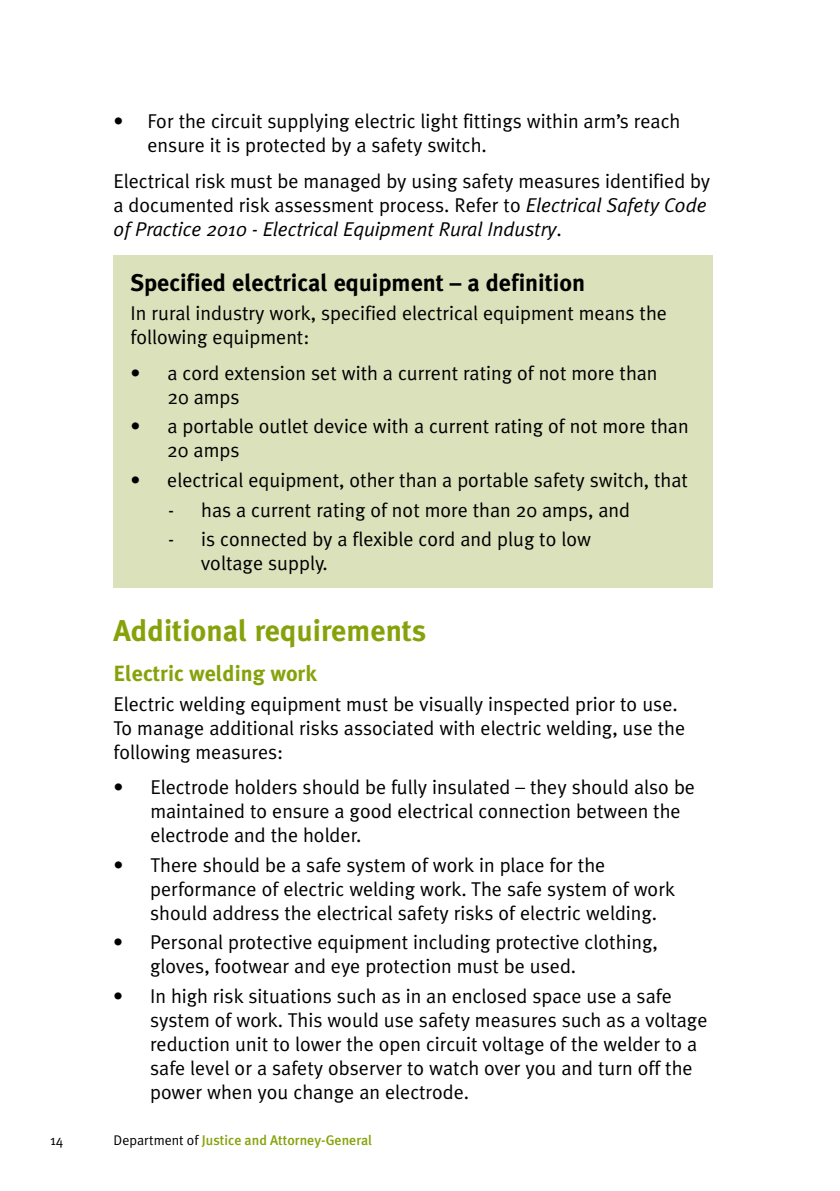
<style>
.page{position:relative;width:840px;height:1191px;background:#fff}
.page>*{position:absolute;margin:0;border:0;box-sizing:border-box;transform-origin:0 0}
.t1{font:700 30px "Meta Plus";color:#86a20b}
.t2{font:700 24px "Meta Plus";color:#000}
.t3{font:700 22px "Meta Plus";color:#86a20b}
.t4{font:20px/24px "Meta Plus Normal";color:#000}
.t5{font:500 14px "Meta Plus";color:#86a20b}
.t6{font:14px "Meta Plus Normal";color:#000}
.s1{font-style:italic}
.s2{font-family:"Meta Plus Normal";font-weight:400;color:#000}
</style>
<div class="page">
<div style="left:113px;top:255px;width:599px;height:332px;background:#dae1bb"></div>
<p class="t4" style="left:147px;top:109px;width:534px;text-indent:-34px">• For the circuit supplying electric light fittings within arm’s reach ensure it is protected by a safety switch.</p>
<p class="t4" style="left:113px;top:168px;width:598px">Electrical risk must be managed by using safety measures identified by a documented risk assessment process. Refer to <span class="s1">Electrical Safety Code of Practice 2010 - Electrical Equipment Rural Industry</span>.</p>
<p class="t2" style="left:130px;top:268px;width:456px">Specified electrical equipment – a definition</p>
<p class="t4" style="left:130px;top:301px;width:537px">In rural industry work, specified electrical equipment means the following equipment:</p>
<p class="t4" style="left:167px;top:360px;width:491px;text-indent:-37px">• a cord extension set with a current rating of not more than<br>20 amps</p>
<p class="t4" style="left:167px;top:414px;width:522px;text-indent:-37px">• a portable outlet device with a current rating of not more than<br>20 amps</p>
<p class="t4" style="left:130px;top:468px;width:559px">• electrical equipment, other than a portable safety switch, that</p>
<p class="t4" style="left:168px;top:497px;width:463px">- has a current rating of not more than 20 amps, and</p>
<p class="t4" style="left:201px;top:527px;width:391px;text-indent:-33px">- is connected by a flexible cord and plug to low voltage supply.</p>
<h1 class="t1" style="left:113px;top:613px;width:314px">Additional requirements</h1>
<p class="t3" style="left:113px;top:660px;width:204px">Electric welding work</p>
<p class="t4" style="left:113px;top:691px;width:572px">Electric welding equipment must be visually inspected prior to use.<br>To manage additional risks associated with electric welding, use the following measures:</p>
<p class="t4" style="left:150px;top:775px;width:546px;text-indent:-37px">• Electrode holders should be fully insulated – they should also be maintained to ensure a good electrical connection between the electrode and the holder.</p>
<p class="t4" style="left:150px;top:852px;width:526px;text-indent:-37px">• There should be a safe system of work in place for the performance of electric welding work. The safe system of work should address the electrical safety risks of electric welding.</p>
<p class="t4" style="left:150px;top:930px;width:508px;text-indent:-37px">• Personal protective equipment including protective clothing, gloves, footwear and eye protection must be used.</p>
<p class="t4" style="left:150px;top:984px;width:558px;text-indent:-37px">• In high risk situations such as in an enclosed space use a safe system of work. This would use safety measures such as a voltage reduction unit to lower the open circuit voltage of the welder to a safe level or a safety observer to watch over you and turn off the power when you change an electrode.</p>
<p class="t6" style="left:50px;top:1132px;width:15px">14</p>
<p class="t5" style="left:113px;top:1132px;width:260px"><span class="s2">Department of</span> Justice and Attorney-General</p>
</div>
